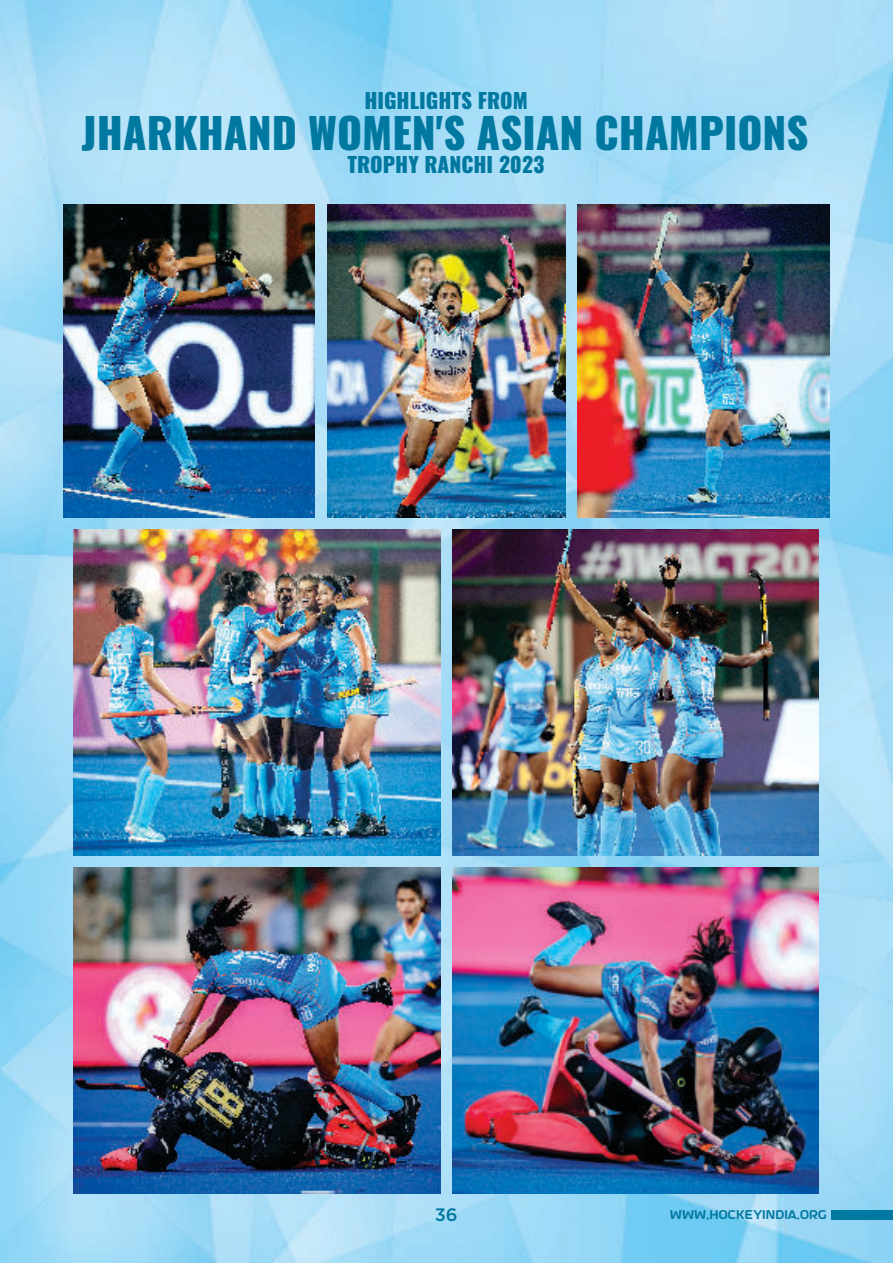
<style>
.page{position:relative;width:893px;height:1263px;background:#fff}
.page>*{position:absolute;margin:0;border:0;box-sizing:border-box;transform-origin:0 0}
.t1{font:800 42px "Oswald";color:#0078a0}
.t2{font:800 21px "Oswald";color:#0078a0}
.t3{font:500 18px "Gotham";color:#0078a0}
.t4{font:12px "a Astro Space";color:#0078a0}
</style>
<div class="page">
<img style="left:0;top:0;width:893px;height:1263px">
<div style="left:832px;top:1210px;width:61px;height:10px;background:#0078a0"></div>
<img style="left:73px;top:530px;width:368px;height:325px">
<img style="left:452px;top:529px;width:366px;height:326px">
<img style="left:63px;top:205px;width:252px;height:312px">
<img style="left:327px;top:205px;width:238px;height:312px">
<img style="left:577px;top:205px;width:252px;height:312px">
<img style="left:452px;top:868px;width:367px;height:325px">
<img style="left:73px;top:868px;width:367px;height:325px">
<p class="t2" style="left:364px;top:86px;width:165px">HIGHLIGHTS FROM</p>
<p class="t1" style="left:81px;top:103px;width:729px">JHARKHAND WOMEN'S ASIAN CHAMPIONS</p>
<p class="t2" style="left:347px;top:150px;width:199px">TROPHY RANCHI 2023</p>
<p class="t3" style="left:435px;top:1204px;width:24px">36</p>
<p class="t4" style="left:670px;top:1210px;width:159px">WWW.HOCKEYINDIA.ORG</p>
</div>
